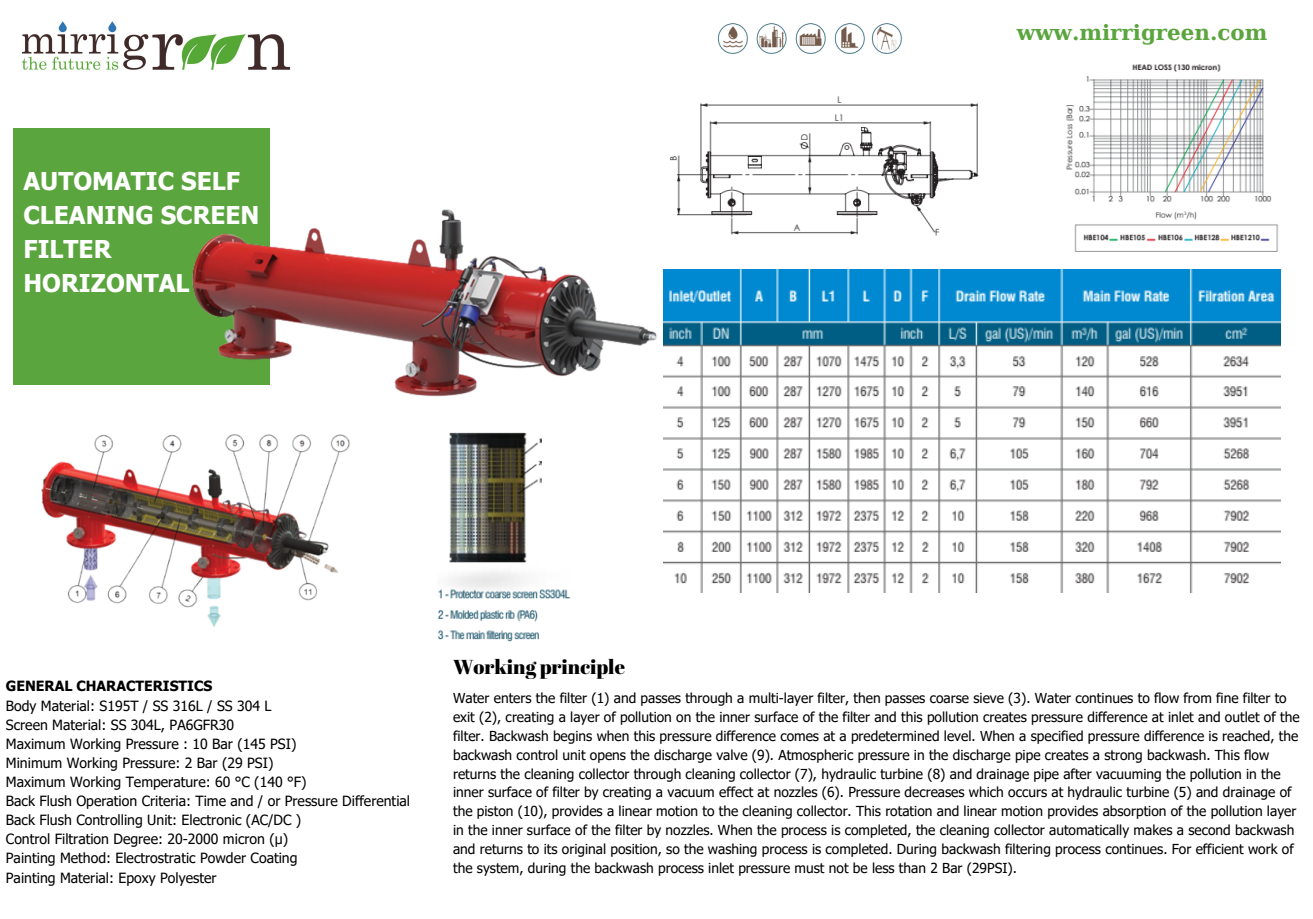
<style>
.page{position:relative;width:1313px;height:919px;background:#fff}
.page>*{position:absolute;margin:0;border:0;box-sizing:border-box;transform-origin:0 0}
.t1{font:700 24.5px/34.1px "Tahoma";color:#fff}
.t2{font:700 21.44px "DejaVu Serif";color:#5ba53e}
.t3{font:20.12px "Abril Fatface";color:#000}
.t4{font:14.09px "Tahoma";color:#000}
.t5{font:700 14.09px "Tahoma";color:#000}
.t6{font:13.74px/18.8px "Tahoma";color:#000}
</style>
<div class="page">
<img style="left:21px;top:21px;width:270px;height:49px">
<img style="left:717px;top:23px;width:185px;height:31px">
<div style="left:14px;top:129px;width:256px;height:256px;background:#5ba53e"></div>
<img style="left:193px;top:209px;width:463px;height:188px">
<img style="left:41px;top:434px;width:309px;height:193px">
<img style="left:663px;top:269px;width:617px;height:324px">
<img style="left:669px;top:96px;width:310px;height:140px">
<img style="left:1066px;top:64px;width:213px;height:188px">
<img style="left:438px;top:432px;width:132px;height:210px">
<p class="t1" style="left:24px;top:163px;width:218px">AUTOMATIC SELF</p>
<p class="t1" style="left:24px;top:197px;width:237px">CLEANING SCREEN</p>
<p class="t1" style="left:24px;top:231px;width:167px">FILTER<br>HORIZONTAL</p>
<p class="t2" style="left:1016px;top:20px;width:252px">www.mirrigreen.com</p>
<p class="t5" style="left:6px;top:677px;width:208px">GENERAL CHARACTERISTICS</p>
<p class="t4" style="left:6px;top:696px;width:267px">Body Material: S195T / SS 316L / SS 304 L</p>
<p class="t4" style="left:6px;top:715px;width:230px">Screen Material: SS 304L, PA6GFR30</p>
<p class="t4" style="left:6px;top:734px;width:292px">Maximum Working Pressure : 10 Bar (145 PSI)</p>
<p class="t4" style="left:6px;top:754px;width:269px">Minimum Working Pressure: 2 Bar (29 PSI)</p>
<p class="t4" style="left:6px;top:773px;width:302px">Maximum Working Temperature: 60 °C (140 °F)</p>
<p class="t4" style="left:6px;top:792px;width:406px">Back Flush Operation Criteria: Time and / or Pressure Differential</p>
<p class="t4" style="left:6px;top:811px;width:297px">Back Flush Controlling Unit: Electronic (AC/DC )</p>
<p class="t4" style="left:6px;top:830px;width:284px">Control Filtration Degree: 20-2000 micron (µ)</p>
<p class="t4" style="left:6px;top:849px;width:293px">Painting Method: Electrostratic Powder Coating</p>
<p class="t4" style="left:6px;top:868px;width:212px">Painting Material: Epoxy Polyester</p>
<p class="t3" style="left:453px;top:653px;width:173px">Working principle</p>
<p class="t6" style="left:453px;top:688px;width:848px">Water enters the filter (1) and passes through a multi-layer filter, then passes coarse sieve (3). Water continues to flow from fine filter to exit (2), creating a layer of pollution on the inner surface of the filter and this pollution creates pressure difference at inlet and outlet of the filter. Backwash begins when this pressure difference comes at a predetermined level. When a specified pressure difference is reached, the backwash control unit opens the discharge valve (9). Atmospheric pressure in the discharge pipe creates a strong backwash. This flow returns the cleaning collector through cleaning collector (7), hydraulic turbine (8) and drainage pipe after vacuuming the pollution in the inner surface of filter by creating a vacuum effect at nozzles (6). Pressure decreases which occurs at hydraulic turbine (5) and drainage of the piston (10), provides a linear motion to the cleaning collector. This rotation and linear motion provides absorption of the pollution layer in the inner surface of the filter by nozzles. When the process is completed, the cleaning collector automatically makes a second backwash and returns to its original position, so the washing process is completed. During backwash filtering process continues. For efficient work of the system, during the backwash process inlet pressure must not be less than 2 Bar (29PSI).</p>
</div>
